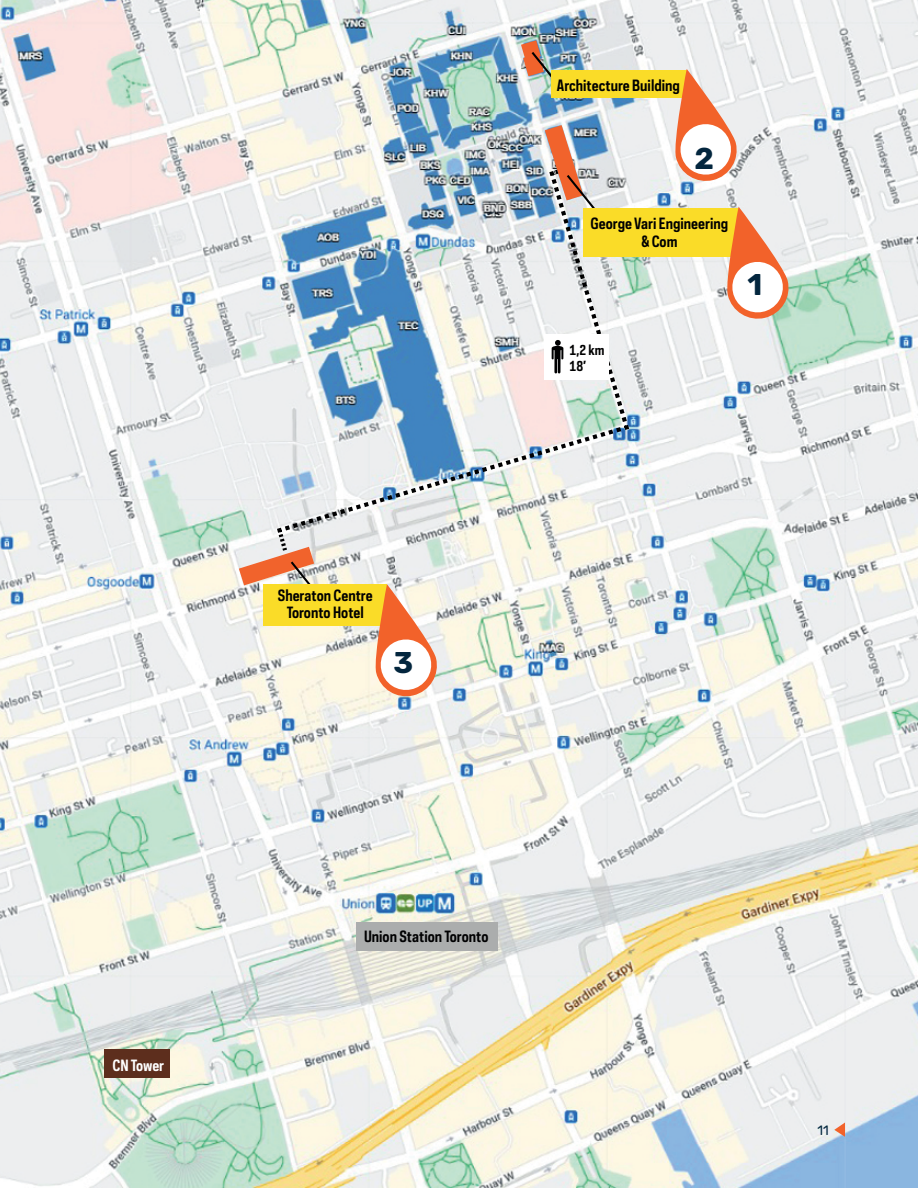
<style>
.page{position:relative;width:918px;height:1188px;background:#fff}
.page>*{position:absolute;margin:0;border:0;box-sizing:border-box;transform-origin:0 0}
.t1{font:700 30px "Rubik";color:#03263e}
.t2{font:700 14.55px/17.5px "Polaris Condensed";color:#000001;text-align:center}
.t3{font:700 14.55px "Polaris Condensed";letter-spacing:-.01em;color:#fff}
.t4{font:13.5px "Rubik";color:#03263e}
.t5{font:700 13.2px/15.8px "Polaris Condensed";color:#000001}
</style>
<div class="page">
<img style="left:0;top:0;width:918px;height:1188px">
<div style="left:356px;top:923px;width:142px;height:28px;background:#abadad"></div>
<div style="left:104px;top:1049px;width:66px;height:29px;background:#5d2e1d"></div>
<div style="left:583px;top:208px;width:155px;height:49px;background:#fadc28"></div>
<img style="left:521px;top:40px;width:48px;height:57px">
<div style="left:551px;top:70px;width:136px;height:27px;background:#fadc28"></div>
<svg style="left:834px;top:1123px;width:11px;height:14px"></svg>
<svg style="left:724px;top:207px;width:68px;height:115px"></svg>
<svg style="left:239px;top:125px;width:393px;height:574px;background:#d2d7d3"></svg>
<svg style="left:673px;top:69px;width:67px;height:115px"></svg>
<p class="t3" style="left:112px;top:1055px;width:53px">CN Tower</p>
<p class="t2" style="left:278px;top:586px;width:96px">Sheraton Centre<br>Toronto Hotel</p>
<h1 class="t1" style="left:393px;top:645px;width:21px">3</h1>
<p class="t2" style="left:557px;top:76px;width:125px">Architecture Building</p>
<h1 class="t1" style="left:694px;top:141px;width:21px">2</h1>
<p class="t2" style="left:591px;top:214px;width:139px">George Vari Engineering &amp; Com</p>
<p class="t5" style="left:570px;top:342px;width:37px">1,2 km<br>18’</p>
<h1 class="t1" style="left:748px;top:267px;width:16px">1</h1>
<p class="t2" style="left:364px;top:928px;width:126px">Union Station Toronto</p>
<p class="t4" style="left:818px;top:1123px;width:13px">11</p>
</div>
